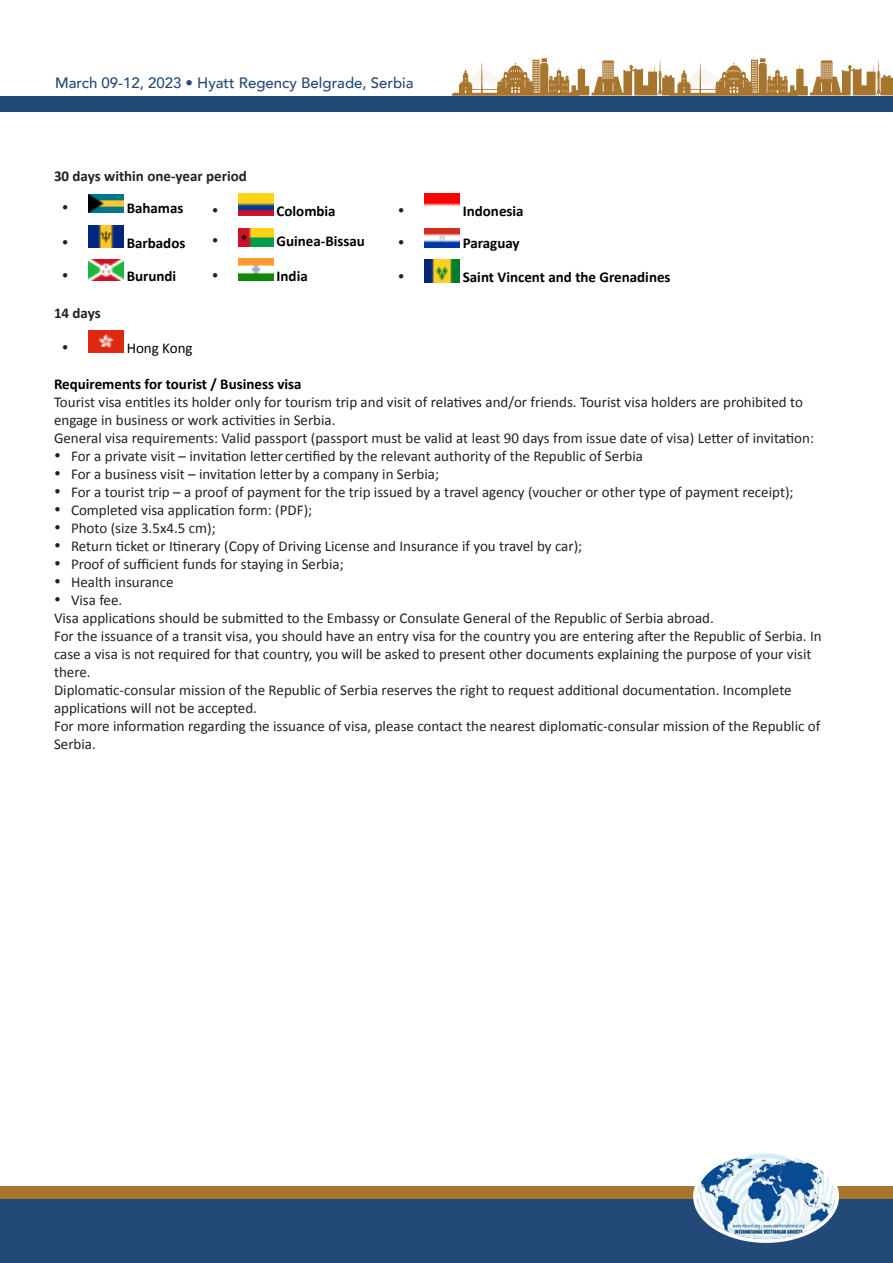
<style>
.page{position:relative;width:893px;height:1263px;background:#fff}
.page>*{position:absolute;margin:0;border:0;box-sizing:border-box;transform-origin:0 0}
.t1{font:15px/18px "Calibri";color:#222}
.t2{font:700 15px "Calibri";color:#000}
.t3{font:500 15px "Avenir";color:#234979}
.t4{font:700 15px "Calibri";color:#222}
.t5{font:15px "Symbol";color:#222}
.t6{font:15px "Calibri";color:#000}
</style>
<div class="page">
<div style="left:0;top:1186px;width:893px;height:77px;background:#a8752e"></div>
<svg style="left:452px;top:58px;width:441px;height:38px"></svg>
<div style="left:0;top:96px;width:893px;height:16px;background:#234979"></div>
<div style="left:0;top:1199px;width:893px;height:64px;background:#234979"></div>
<img style="left:698px;top:1155px;width:136px;height:84px">
<div style="left:693px;top:1150px;width:146px;height:93px;border:4px solid #fff;border-radius:50%"></div>
<svg style="left:88px;top:193px;width:372px;height:90px"></svg>
<img style="left:89px;top:195px;width:34px;height:18px">
<img style="left:89px;top:225px;width:34px;height:23px">
<img style="left:89px;top:260px;width:34px;height:21px">
<img style="left:239px;top:193px;width:34px;height:23px">
<img style="left:239px;top:228px;width:34px;height:18px">
<img style="left:239px;top:258px;width:34px;height:23px">
<img style="left:425px;top:193px;width:34px;height:23px">
<img style="left:425px;top:228px;width:34px;height:20px">
<img style="left:425px;top:260px;width:34px;height:22px">
<img style="left:89px;top:330px;width:34px;height:23px">
<p class="t3" style="left:55px;top:69px;width:360px">March 09-12, 2023 • Hyatt Regency Belgrade, Serbia</p>
<p class="t4" style="left:54px;top:167px;width:194px">30 days within one-year period</p>
<p class="t5" style="left:62px;top:200px;width:8px">•</p>
<p class="t2" style="left:127px;top:198px;width:58px">Bahamas</p>
<p class="t5" style="left:62px;top:235px;width:8px">•</p>
<p class="t2" style="left:127px;top:233px;width:60px">Barbados</p>
<p class="t5" style="left:62px;top:269px;width:8px">•</p>
<p class="t2" style="left:127px;top:266px;width:51px">Burundi</p>
<p class="t5" style="left:212px;top:203px;width:8px">•</p>
<p class="t2" style="left:277px;top:201px;width:61px">Colombia</p>
<p class="t5" style="left:212px;top:234px;width:8px">•</p>
<p class="t2" style="left:277px;top:232px;width:90px">Guinea-Bissau</p>
<p class="t5" style="left:212px;top:269px;width:8px">•</p>
<p class="t2" style="left:277px;top:266px;width:33px">India</p>
<p class="t5" style="left:398px;top:203px;width:8px">•</p>
<p class="t2" style="left:463px;top:201px;width:62px">Indonesia</p>
<p class="t5" style="left:398px;top:235px;width:8px">•</p>
<p class="t2" style="left:463px;top:233px;width:58px">Paraguay</p>
<p class="t5" style="left:398px;top:270px;width:8px">•</p>
<p class="t2" style="left:463px;top:268px;width:209px">Saint Vincent and the Grenadines</p>
<p class="t4" style="left:54px;top:304px;width:48px">14 days</p>
<p class="t5" style="left:62px;top:341px;width:8px">•</p>
<p class="t6" style="left:127px;top:338px;width:67px">Hong Kong</p>
<p class="t2" style="left:54px;top:374px;width:249px">Requirements for tourist / Business visa</p>
<p class="t1" style="left:54px;top:393px;width:761px">Tourist visa entitles its holder only for tourism trip and visit of relatives and/or friends. Tourist visa holders are prohibited to engage in business or work activities in Serbia.<br>General visa requirements: Valid passport (passport must be valid at least 90 days from issue date of visa) Letter of invitation:</p>
<p class="t1" style="left:54px;top:447px;width:591px">• For a private visit – invitation letter certified by the relevant authority of the Republic of Serbia</p>
<p class="t1" style="left:54px;top:465px;width:387px">• For a business visit – invitation letterby a company in Serbia;</p>
<p class="t1" style="left:54px;top:483px;width:741px">• For a tourist trip – a proof of payment for the trip issued by a travel agency (voucher or other type of payment receipt);</p>
<p class="t1" style="left:54px;top:501px;width:260px">• Completed visa application form: (PDF);</p>
<p class="t1" style="left:54px;top:519px;width:163px">• Photo (size 3.5x4.5 cm);</p>
<p class="t1" style="left:54px;top:537px;width:530px">• Return ticket or Itinerary (Copy of Driving License and Insurance if you travel by car);</p>
<p class="t1" style="left:54px;top:555px;width:291px">• Proof of sufficient funds for staying in Serbia;</p>
<p class="t1" style="left:54px;top:573px;width:121px">• Health insurance</p>
<p class="t1" style="left:54px;top:591px;width:769px">• Visa fee.<br>Visa applications should be submitted to the Embassy or Consulate General of the Republic of Serbia abroad.<br>For the issuance of a transit visa, you should have an entry visa for the country you are entering after the Republic of Serbia. In case a visa is not required for that country, you will be asked to present other documents explaining the purpose of your visit there.<br>Diplomatic-consular mission of the Republic of Serbia reserves the right to request additional documentation. Incomplete applications will not be accepted.<br>For more information regarding the issuance of visa, please contact the nearest diplomatic-consular mission of the Republic of Serbia.</p>
</div>
